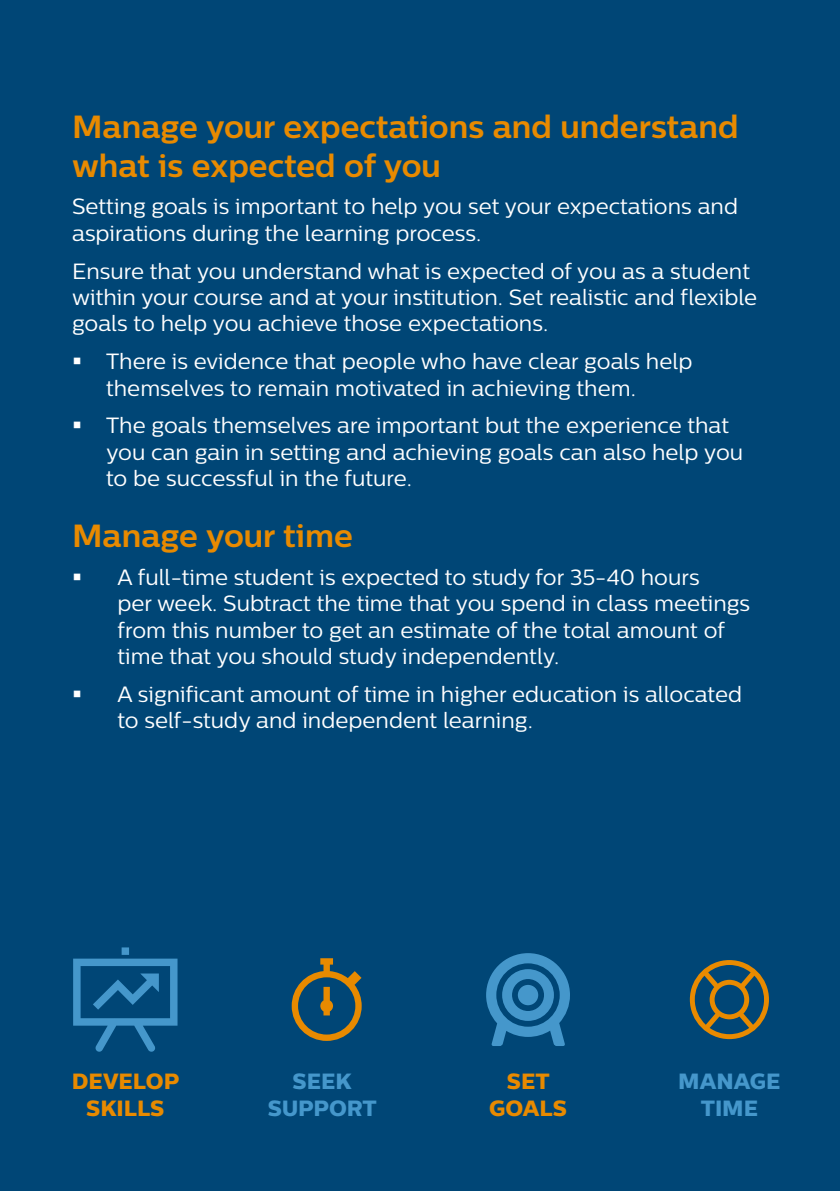
<style>
.page{position:relative;width:840px;height:1191px;background:#fff}
.page>*{position:absolute;margin:0;border:0;box-sizing:border-box;transform-origin:0 0}
.t1{font:700 32px/38.4px "Centrale Sans";color:#e88a00}
.t2{font:22px/26.4px "Centrale Sans";color:#fff}
.t3{font:22px/26.4px "Centrale Sans X Bold";color:#e88a00;text-align:center}
.t4{font:22px/26.4px "Centrale Sans X Bold";color:#4597cb;text-align:center}
</style>
<div class="page">
<div style="left:0;top:0;width:839px;height:1191px;background:#004676"></div>
<svg style="left:73px;top:947px;width:104px;height:105px"></svg>
<svg style="left:291px;top:958px;width:70px;height:83px"></svg>
<svg style="left:486px;top:953px;width:83px;height:93px"></svg>
<svg style="left:689px;top:960px;width:79px;height:79px"></svg>
<h1 class="t1" style="left:72px;top:107px;width:667px">Manage your expectations and understand what is expected of you</h1>
<p class="t2" style="left:72px;top:193px;width:667px">Setting goals is important to help you set your expectations and aspirations during the learning process.</p>
<p class="t2" style="left:72px;top:257px;width:686px">Ensure that you understand what is expected of you as a student within your course and at your institution. Set realistic and flexible goals to help you achieve those expectations.</p>
<p class="t2" style="left:106px;top:348px;width:587px;text-indent:-34px">▪ There is evidence that people who have clear goals help themselves to remain motivated in achieving them.</p>
<p class="t2" style="left:106px;top:412px;width:638px;text-indent:-34px">▪ The goals themselves are important but the experience that you can gain in setting and achieving goals can also help you to be successful in the future.</p>
<h1 class="t1" style="left:72px;top:516px;width:282px">Manage your time</h1>
<p class="t2" style="left:117px;top:564px;width:633px;text-indent:-45px">▪ A full-time student is expected to study for 35-40 hours<br>per week. Subtract the time that you spend in class meetings from this number to get an estimate of the total amount of time that you should study independently.</p>
<p class="t2" style="left:117px;top:680px;width:626px;text-indent:-45px">▪ A significant amount of time in higher education is allocated to self-study and independent learning.</p>
<p class="t3" style="left:72px;top:1068px;width:109px">DEVELOP<br>SKILLS</p>
<p class="t4" style="left:268px;top:1068px;width:110px">SEEK<br>SUPPORT</p>
<p class="t3" style="left:489px;top:1068px;width:79px">SET<br>GOALS</p>
<p class="t4" style="left:678px;top:1068px;width:104px">MANAGE<br>TIME</p>
</div>
